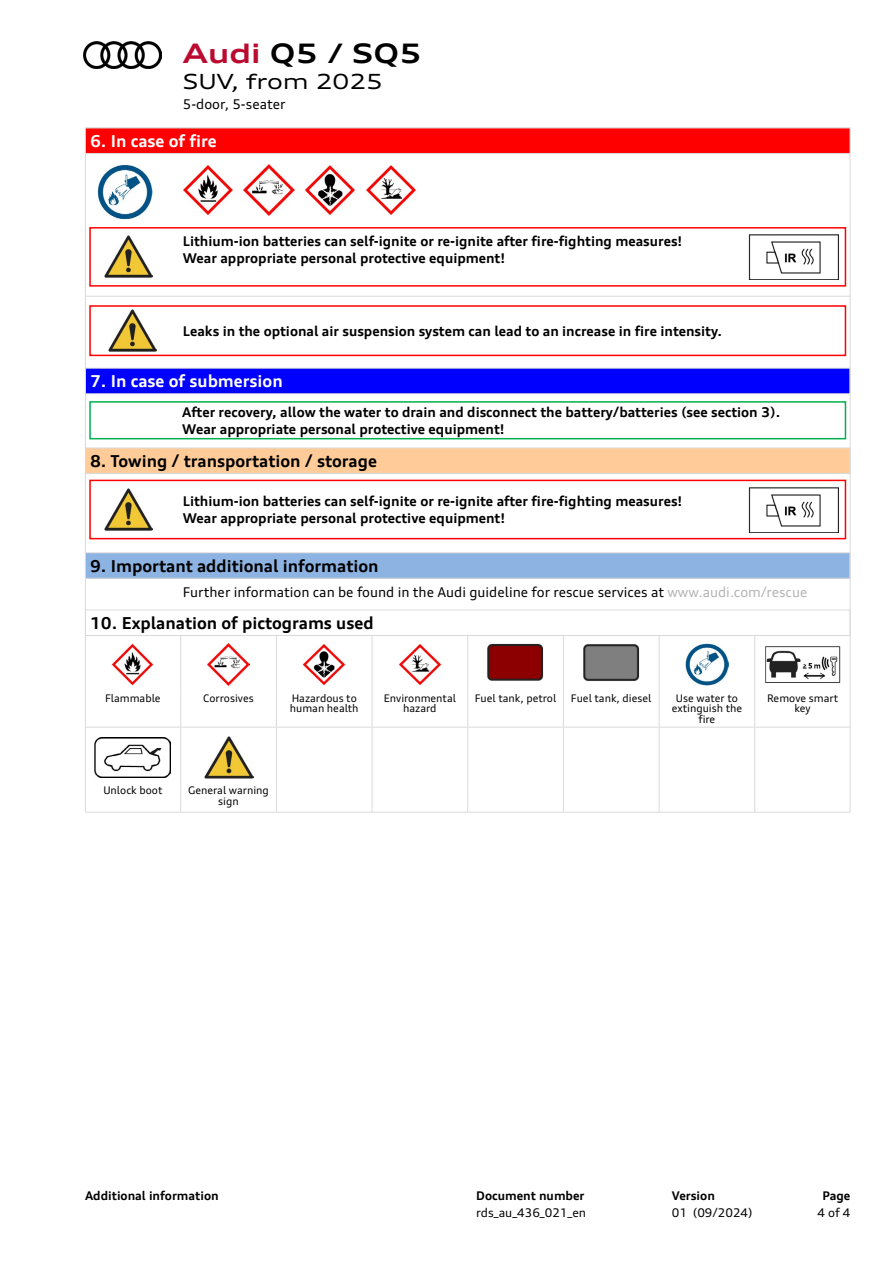
<style>
.page{position:relative;width:893px;height:1263px;background:#fff}
.page>*{position:absolute;margin:0;border:0;box-sizing:border-box;transform-origin:0 0}
.Kopfzeile_Ueberschrift{font:700 expanded 27px "Audi Type";color:#000}
.Kopfzeile_Untertitel{font:expanded 21px "Audi Type";color:#000}
.Kapiteltitel{font:700 16.5px "Audi Type";color:#000}
.Kapiteltitel_weiß{font:700 16.5px "Audi Type";color:#fff}
.Warntext{font:700 13.5px/16.5px "Audi Type";color:#000}
.Text{font:13.5px "Audi Type";color:#000}
.Fusszeile_fett{font:700 12px "Audi Type";color:#000}
.Fusszeile{font:12px "Audi Type";color:#000}
.Legende_Kap_10{font:10.5px/10.5px "Audi Type";color:#000;text-align:center}
.s1{color:#bb0a30}
.s2{color:#b3b3b3}
</style>
<div class="page">
<div style="left:85px;top:553px;width:765px;height:25px;background:#8db3e2"></div>
<div style="left:85px;top:552px;width:765px;height:27px;border:1px solid #dadada"></div>
<div style="left:85px;top:610px;width:765px;height:26px;border:1px solid #dadada"></div>
<hr style="left:372px;top:727px;width:1px;height:60px;background:#dadada">
<hr style="left:467px;top:727px;width:1px;height:60px;background:#dadada">
<hr style="left:563px;top:727px;width:1px;height:60px;background:#dadada">
<hr style="left:659px;top:727px;width:1px;height:60px;background:#dadada">
<hr style="left:754px;top:727px;width:1px;height:60px;background:#dadada">
<svg style="left:372px;top:787px;width:1px;height:25px"></svg>
<svg style="left:467px;top:787px;width:1px;height:25px"></svg>
<svg style="left:563px;top:787px;width:1px;height:25px"></svg>
<svg style="left:659px;top:787px;width:1px;height:25px"></svg>
<svg style="left:754px;top:787px;width:1px;height:25px"></svg>
<hr style="left:276px;top:812px;width:96px;height:1px;background:#dadada">
<hr style="left:372px;top:812px;width:96px;height:1px;background:#dadada">
<hr style="left:468px;top:812px;width:95px;height:1px;background:#dadada">
<hr style="left:563px;top:812px;width:96px;height:1px;background:#dadada">
<hr style="left:659px;top:812px;width:96px;height:1px;background:#dadada">
<hr style="left:755px;top:812px;width:95px;height:1px;background:#dadada">
<hr style="left:180px;top:635px;width:1px;height:59px;background:#dadada">
<hr style="left:276px;top:635px;width:1px;height:59px;background:#dadada">
<hr style="left:372px;top:635px;width:1px;height:59px;background:#dadada">
<hr style="left:467px;top:635px;width:1px;height:59px;background:#dadada">
<hr style="left:563px;top:635px;width:1px;height:59px;background:#dadada">
<hr style="left:180px;top:694px;width:1px;height:33px;background:#dadada">
<hr style="left:276px;top:694px;width:1px;height:33px;background:#dadada">
<hr style="left:372px;top:694px;width:1px;height:33px;background:#dadada">
<hr style="left:467px;top:694px;width:1px;height:33px;background:#dadada">
<hr style="left:563px;top:694px;width:1px;height:33px;background:#dadada">
<hr style="left:276px;top:727px;width:96px;height:1px;background:#dadada">
<hr style="left:372px;top:727px;width:96px;height:1px;background:#dadada">
<hr style="left:468px;top:727px;width:95px;height:1px;background:#dadada">
<hr style="left:563px;top:727px;width:96px;height:1px;background:#dadada">
<svg style="left:180px;top:787px;width:1px;height:25px"></svg>
<hr style="left:181px;top:812px;width:95px;height:1px;background:#dadada">
<svg style="left:276px;top:787px;width:1px;height:25px"></svg>
<hr style="left:659px;top:635px;width:1px;height:59px;background:#dadada">
<hr style="left:754px;top:635px;width:1px;height:59px;background:#dadada">
<hr style="left:659px;top:694px;width:1px;height:33px;background:#dadada">
<hr style="left:754px;top:694px;width:1px;height:33px;background:#dadada">
<hr style="left:659px;top:727px;width:96px;height:1px;background:#dadada">
<hr style="left:755px;top:727px;width:95px;height:1px;background:#dadada">
<hr style="left:85px;top:727px;width:96px;height:1px;background:#dadada">
<hr style="left:85px;top:812px;width:96px;height:1px;background:#dadada">
<hr style="left:181px;top:727px;width:95px;height:1px;background:#dadada">
<hr style="left:180px;top:727px;width:1px;height:60px;background:#dadada">
<hr style="left:276px;top:727px;width:1px;height:60px;background:#dadada">
<img style="left:111px;top:643px;width:43px;height:43px">
<img style="left:207px;top:643px;width:43px;height:43px">
<img style="left:303px;top:644px;width:42px;height:42px">
<img style="left:399px;top:643px;width:42px;height:43px">
<img style="left:487px;top:643px;width:56px;height:38px">
<img style="left:583px;top:644px;width:56px;height:37px">
<img style="left:686px;top:643px;width:42px;height:43px">
<img style="left:765px;top:646px;width:76px;height:37px">
<img style="left:94px;top:737px;width:77px;height:40px">
<img style="left:204px;top:736px;width:49px;height:43px">
<div style="left:89px;top:401px;width:757px;height:38px;border:2px solid #00b050"></div>
<div style="left:85px;top:368px;width:765px;height:26px;background:#00f"></div>
<div style="left:85px;top:368px;width:765px;height:26px;border:1px solid #dadada"></div>
<img style="left:104px;top:488px;width:48px;height:42px">
<div style="left:89px;top:480px;width:757px;height:59px;border:2px solid #f00"></div>
<img style="left:748px;top:487px;width:91px;height:46px">
<div style="left:85px;top:448px;width:765px;height:25px;background:#fc9"></div>
<div style="left:85px;top:448px;width:765px;height:26px;border:1px solid #dadada"></div>
<hr style="left:85px;top:128px;width:1px;height:684px;background:#dadada">
<hr style="left:850px;top:128px;width:1px;height:684px;background:#dadada">
<img style="left:104px;top:235px;width:48px;height:42px">
<div style="left:89px;top:227px;width:757px;height:60px;border:2px solid #f00"></div>
<img style="left:748px;top:234px;width:91px;height:46px">
<div style="left:85px;top:128px;width:765px;height:25px;background:#f00"></div>
<div style="left:85px;top:128px;width:765px;height:26px;border:1px solid #dadada"></div>
<img style="left:97px;top:164px;width:55px;height:56px">
<img style="left:183px;top:165px;width:50px;height:51px">
<img style="left:305px;top:165px;width:50px;height:50px">
<img style="left:366px;top:165px;width:50px;height:50px">
<img style="left:243px;top:165px;width:51px;height:51px">
<hr style="left:85px;top:296px;width:765px;height:1px;background:#dadada">
<img style="left:108px;top:309px;width:48px;height:42px">
<div style="left:89px;top:305px;width:757px;height:51px;border:2px solid #f00"></div>
<img style="left:84px;top:41px;width:78px;height:27px">
<p class="Kopfzeile_Ueberschrift" style="left:183px;top:37px;width:241px"><span class="s1">Audi</span> Q5 / SQ5</p>
<p class="Kopfzeile_Untertitel" style="left:183px;top:68px;width:202px">SUV, from 2025</p>
<p class="Text" style="left:183px;top:96px;width:104px">5-door, 5-seater</p>
<p class="Kapiteltitel_weiß" style="left:90px;top:130px;width:128px">6. In case of fire</p>
<p class="Warntext" style="left:183px;top:233px;width:501px">Lithium-ion batteries can self-ignite or re-ignite after fire-fighting measures!</p>
<p class="Warntext" style="left:183px;top:249px;width:324px">Wear appropriate personal protective equipment!</p>
<p class="Warntext" style="left:183px;top:323px;width:541px">Leaks in the optional air suspension system can lead to an increase in fire intensity.</p>
<p class="Kapiteltitel_weiß" style="left:90px;top:371px;width:194px">7. In case of submersion</p>
<p class="Warntext" style="left:182px;top:404px;width:600px">After recovery, allow the water to drain and disconnect the battery/batteries (see section 3).<br>Wear appropriate personal protective equipment!</p>
<p class="Kapiteltitel" style="left:90px;top:450px;width:288px">8. Towing / transportation / storage</p>
<p class="Warntext" style="left:183px;top:493px;width:501px">Lithium-ion batteries can self-ignite or re-ignite after fire-fighting measures!</p>
<p class="Warntext" style="left:183px;top:509px;width:324px">Wear appropriate personal protective equipment!</p>
<p class="Kapiteltitel" style="left:90px;top:555px;width:290px">9. Important additional information</p>
<p class="Text" style="left:183px;top:584px;width:626px">Further information can be found in the Audi guideline for rescue services at <span class="s2">www.audi.com/rescue</span></p>
<p class="Kapiteltitel" style="left:90px;top:612px;width:285px">10. Explanation of pictograms used</p>
<p class="Legende_Kap_10" style="left:105px;top:693px;width:57px">Flammable</p>
<p class="Legende_Kap_10" style="left:203px;top:693px;width:52px">Corrosives</p>
<p class="Legende_Kap_10" style="left:290px;top:693px;width:70px;text-align:left">Hazardous to human health</p>
<p class="Legende_Kap_10" style="left:384px;top:693px;width:74px">Environmental hazard</p>
<p class="Legende_Kap_10" style="left:475px;top:693px;width:83px">Fuel tank, petrol</p>
<p class="Legende_Kap_10" style="left:571px;top:693px;width:82px">Fuel tank, diesel</p>
<p class="Legende_Kap_10" style="left:672px;top:693px;width:72px">Use water to extinguish the fire</p>
<p class="Legende_Kap_10" style="left:767px;top:693px;width:73px">Remove smart key</p>
<p class="Legende_Kap_10" style="left:103px;top:785px;width:61px">Unlock boot</p>
<p class="Legende_Kap_10" style="left:188px;top:785px;width:82px">General warning sign</p>
<p class="Fusszeile_fett" style="left:85px;top:1188px;width:135px">Additional information</p>
<p class="Fusszeile_fett" style="left:476px;top:1188px;width:110px">Document number</p>
<p class="Fusszeile" style="left:476px;top:1205px;width:111px">rds_au_436_021_en</p>
<p class="Fusszeile_fett" style="left:672px;top:1188px;width:45px">Version</p>
<p class="Fusszeile" style="left:672px;top:1205px;width:82px">01 (09/2024)</p>
<p class="Fusszeile_fett" style="left:822px;top:1188px;width:30px">Page</p>
<p class="Fusszeile" style="left:818px;top:1205px;width:34px">4 of 4</p>
</div>
